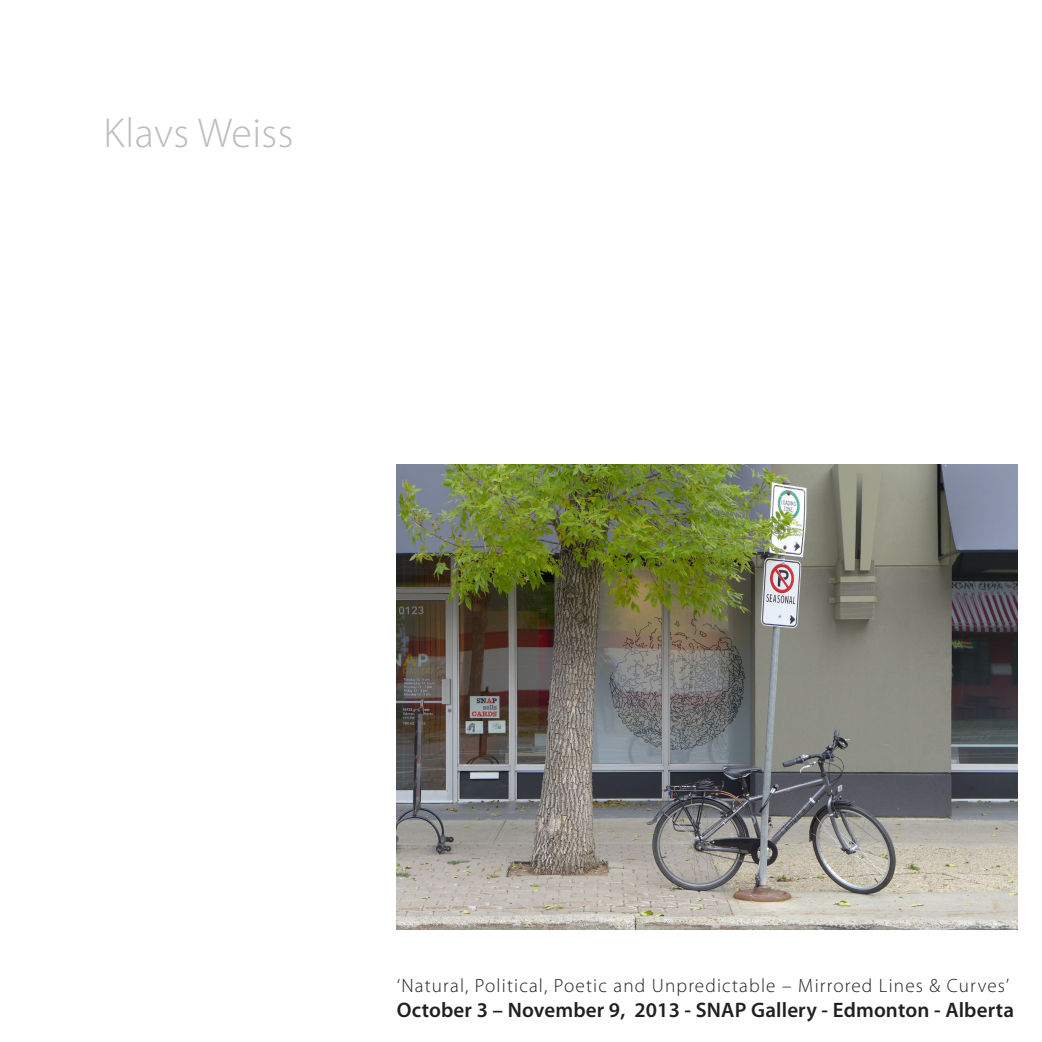
<style>
.page{position:relative;width:1042px;height:1042px;background:#fff}
.page>*{position:absolute;margin:0;border:0;box-sizing:border-box;transform-origin:0 0}
.t1{font:300 42px "Myriad Pro";letter-spacing:.01em;color:#bcbdc0}
.t2{font:600 21px "Myriad Pro";letter-spacing:.005em;color:#231f20}
.t3{font:300 19.25px "Myriad Pro";letter-spacing:.06em;color:#231f20}
</style>
<div class="page">
<img style="left:397px;top:465px;width:620px;height:465px">
<p class="t1" style="left:104px;top:108px;width:191px">Klavs Weiss</p>
<p class="t3" style="left:397px;top:974px;width:614px">‘Natural, Political, Poetic and Unpredictable – Mirrored Lines &amp; Curves’</p>
<p class="t2" style="left:397px;top:996px;width:618px">October 3 – November 9, 2013 - SNAP Gallery - Edmonton - Alberta</p>
</div>
